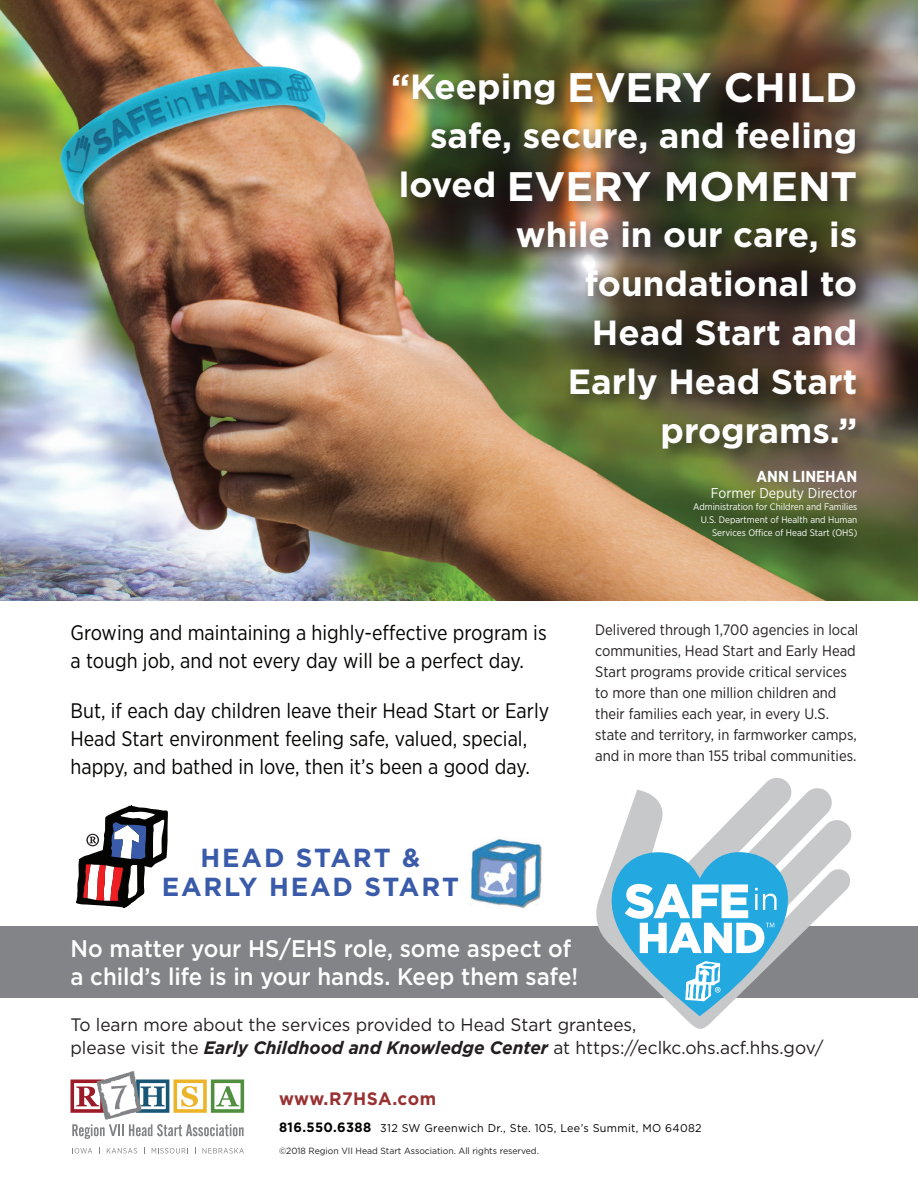
<style>
.page{position:relative;width:918px;height:1188px;background:#fff}
.page>*{position:absolute;margin:0;border:0;box-sizing:border-box;transform-origin:0 0}
.t1{font:700 41.25px "Gotham";color:#fff}
.t2{font:700 34.95px/49.2px "Gotham";color:#fff;text-align:right}
.t3{font:700 26.1px/29.4px "Gotham";letter-spacing:.07em;color:#3a5ba9;text-align:center}
.t4{font:500 24px/28.5px "Gotham";color:#fff;scale:.93 1}
.t5{font:21px/28.3px "Gotham Narrow";color:#040503}
.t6{font:18px/22.5px "Gotham";color:#231f20;scale:.96 1}
.t7{font:700 18px "Gotham";letter-spacing:.025em;color:#993132;scale:.96 1}
.t8{font:700 15.9px "Gotham Narrow";color:#fff}
.t9{font:15px/21px "Gotham Narrow";color:#231f20}
.t10{font:14.25px "Gotham Narrow";color:#fff}
.t11{font:11.25px "Gotham";letter-spacing:.03em;color:#040503;scale:.96 1}
.t12{font:9.45px/12.8px "Gotham Narrow";color:#fff;text-align:right}
.t13{font:9px "Gotham";color:#231f20;scale:.96 1}
.s1{font-size:34.95px}
.s2{font-weight:700;font-style:italic}
.s3{font-weight:700;font-size:13.5px}
</style>
<div class="page">
<img style="left:0;top:0;width:918px;height:601px">
<div style="left:0;top:926px;width:918px;height:72px;background:#828487"></div>
<div style="left:388px;top:68px;width:486px;height:399px;background:#231f20;opacity:.75"></div>
<svg style="left:596px;top:778px;width:256px;height:251px"></svg>
<svg style="left:603px;top:852px;width:194px;height:164px"></svg>
<div style="left:71px;top:1080px;width:33px;height:33px;border:4px solid #9c1b28"></div>
<svg style="left:72px;top:1071px;width:172px;height:68px"></svg>
<svg style="left:72px;top:1148px;width:20px;height:6px"></svg>
<svg style="left:107px;top:1148px;width:30px;height:6px"></svg>
<svg style="left:152px;top:1148px;width:36px;height:6px"></svg>
<svg style="left:203px;top:1148px;width:41px;height:6px"></svg>
<img style="left:470px;top:839px;width:72px;height:69px">
<svg style="left:76px;top:806px;width:92px;height:102px"></svg>
<h1 class="t1" style="left:391px;top:60px;width:468px"><span class="s1">“Keeping</span> EVERY CHILD</h1>
<h2 class="t2" style="left:430px;top:111px;width:429px">safe, secure, and feeling</h2>
<h1 class="t1" style="left:399px;top:159px;width:460px"><span class="s1">loved</span> EVERY MOMENT</h1>
<h2 class="t2" style="left:516px;top:209px;width:343px">while in our care, is foundational to<br>Head Start and<br>Early Head Start programs.”</h2>
<p class="t8" style="left:757px;top:466px;width:102px">ANN LINEHAN</p>
<p class="t10" style="left:711px;top:484px;width:148px">Former Deputy Director</p>
<p class="t12" style="left:693px;top:500px;width:166px">Administration for Children and Families<br>U.S. Department of Health and Human<br>Services Office of Head Start (OHS)</p>
<h3 class="t5" style="left:70px;top:618px;width:478px">Growing and maintaining a highly-effective program is a tough job, and not every day will be a perfect day.</h3>
<h3 class="t5" style="left:70px;top:696px;width:480px">But, if each day children leave their Head Start or Early<br>Head Start environment feeling safe, valued, special, happy, and bathed in love, then it’s been a good day.</h3>
<p class="t9" style="left:595px;top:619px;width:265px">Delivered through 1,700 agencies in local communities, Head Start and Early Head Start programs provide critical services to more than one million children and their families each year, in every U.S. state and territory, in farmworker camps, and in more than 155 tribal communities.</p>
<h3 class="t3" style="left:162px;top:843px;width:299px">HEAD START &amp;<br>EARLY HEAD START</h3>
<h3 class="t4" style="left:70px;top:934px;width:547px">No matter your HS/EHS role, some aspect of a child’s life is in your hands. Keep them safe!</h3>
<p class="t6" style="left:70px;top:1013px;width:786px">To learn more about the services provided to Head Start grantees,<br>please visit the <span class="s2">Early Childhood and Knowledge Center</span> at https://eclkc.ohs.acf.hhs.gov/</p>
<p class="t7" style="left:279px;top:1087px;width:165px">www.R7HSA.com</p>
<p class="t11" style="left:279px;top:1121px;width:442px"><span class="s3">816.550.6388</span> 312 SW Greenwich Dr., Ste. 105, Lee’s Summit, MO 64082</p>
<p class="t13" style="left:279px;top:1145px;width:272px">©2018 Region VII Head Start Association. All rights reserved.</p>
</div>
